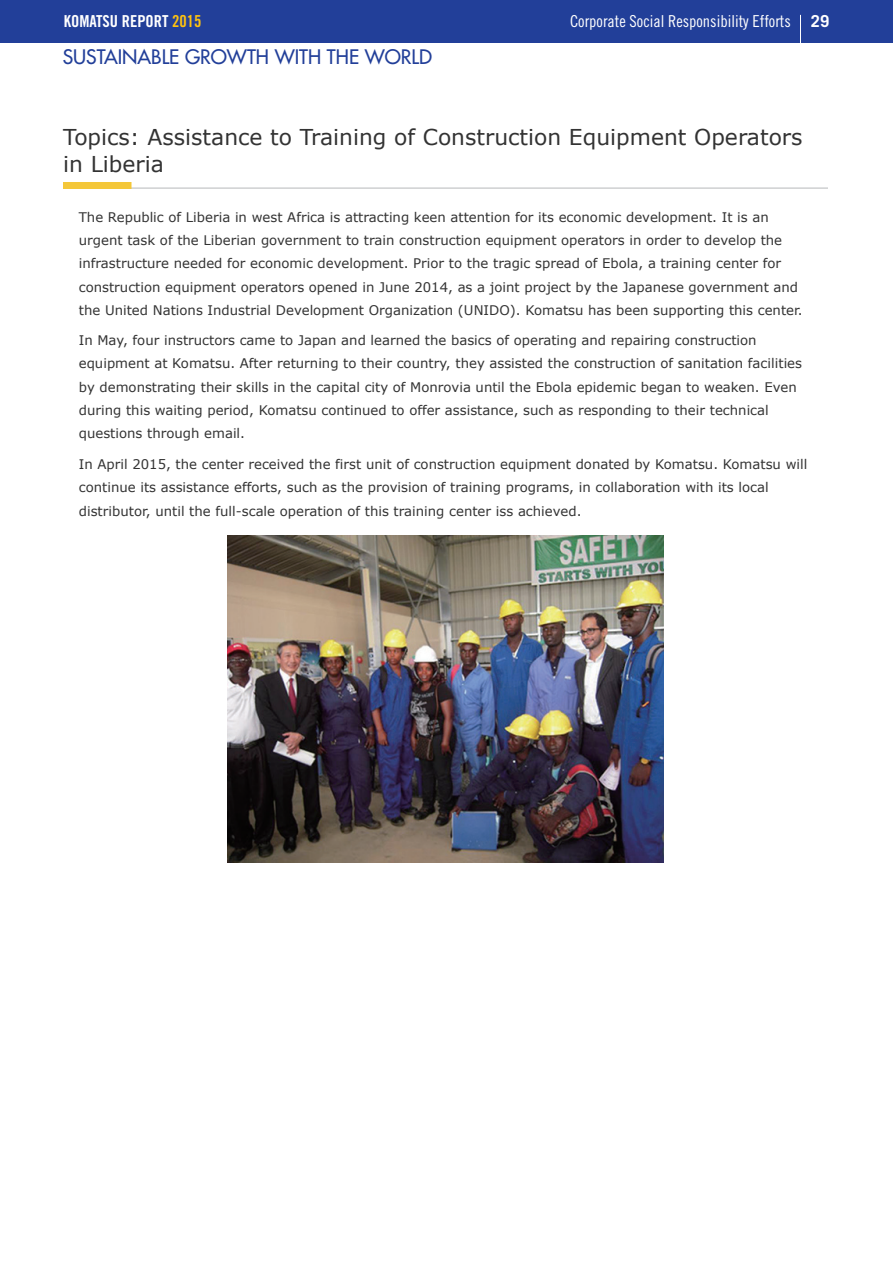
<style>
.page{position:relative;width:893px;height:1263px;background:#fff}
.page>*{position:absolute;margin:0;border:0;box-sizing:border-box;transform-origin:0 0}
.t1{font:21.9px/26.5px "Verdana";color:#333}
.t2{font:19.5px "Futura";color:#223f99}
.t3{font:16.5px "Trade Gothic Cond Eighteen";color:#fff}
.t4{font:16.5px "Trade Gothic Bold Cond Twenty";color:#fff}
.t5{font:700 16.5px "Trade Gothic";color:#fff}
.t6{font:13.2px/23.4px "Verdana";color:#333}
.s1{color:#fec210}
</style>
<div class="page">
<div style="left:0;top:0;width:893px;height:43px;background:#223f99"></div>
<hr style="left:800px;top:15px;width:1px;height:30px;background:#fff">
<img style="left:63px;top:183px;width:765px;height:6px">
<img style="left:227px;top:535px;width:437px;height:328px">
<p class="t4" style="left:64px;top:11px;width:139px">KOMATSU REPORT <span class="s1">2015</span></p>
<p class="t5" style="left:811px;top:11px;width:20px">29</p>
<p class="t3" style="left:570px;top:11px;width:222px">Corporate Social Responsibility Efforts</p>
<h2 class="t2" style="left:63px;top:44px;width:371px">SUSTAINABLE GROWTH WITH THE WORLD</h2>
<h1 class="t1" style="left:63px;top:124px;width:741px">Topics: Assistance to Training of Construction Equipment Operators in Liberia</h1>
<p class="t6" style="left:79px;top:205px;width:725px">The Republic of Liberia in west Africa is attracting keen attention for its economic development. It is an urgent task of the Liberian government to train construction equipment operators in order to develop the infrastructure needed for economic development. Prior to the tragic spread of Ebola, a training center for construction equipment operators opened in June 2014, as a joint project by the Japanese government and the United Nations Industrial Development Organization (UNIDO). Komatsu has been supporting this center.</p>
<p class="t6" style="left:79px;top:329px;width:725px">In May, four instructors came to Japan and learned the basics of operating and repairing construction equipment at Komatsu. After returning to their country, they assisted the construction of sanitation facilities by demonstrating their skills in the capital city of Monrovia until the Ebola epidemic began to weaken. Even during this waiting period, Komatsu continued to offer assistance, such as responding to their technical questions through email.</p>
<p class="t6" style="left:79px;top:453px;width:730px">In April 2015, the center received the first unit of construction equipment donated by Komatsu. Komatsu will continue its assistance efforts, such as the provision of training programs, in collaboration with its local distributor, until the full-scale operation of this training center iss achieved.</p>
</div>
